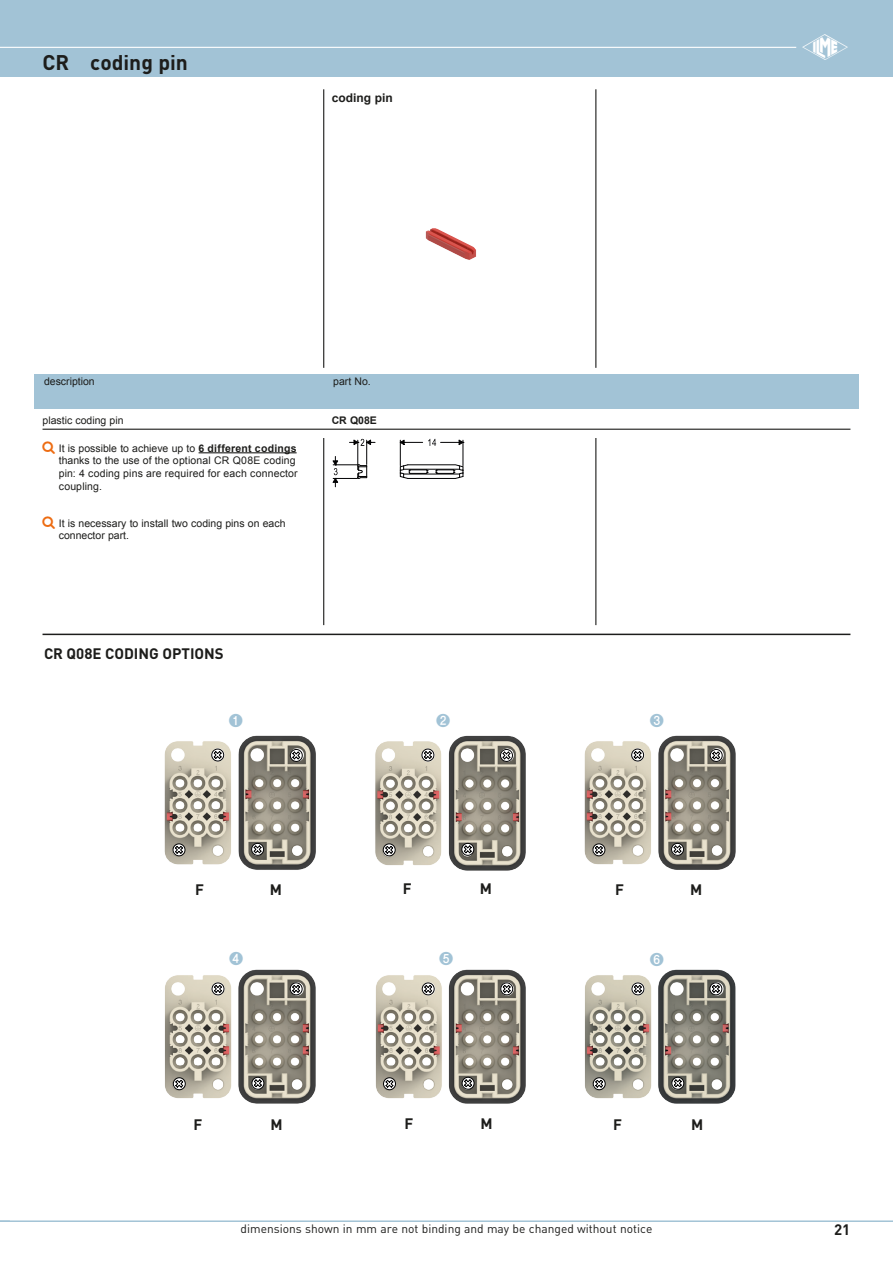
<style>
.page{position:relative;width:893px;height:1263px;background:#fff}
.page>*{position:absolute;margin:0;border:0;box-sizing:border-box;transform-origin:0 0}
.t1{font:36px "Ilme Simboli";color:#fff}
._01_sottotitolo_sezi{font:700 21px "DIN Pro";color:#1d1d1b}
._00_sottotit_assembl{font:700 15px "DIN Pro";color:#1d1d1b}
._00_tabul2{font:700 15px "DIN Pro";color:#1d1d1b}
._00_tabul2-2{font:700 15px "Nanum Gothic";color:#a2c3d6}
._00_punto_elenco{font:700 15px "Nanum Gothic";color:#a2c3d6}
.t2{font:12px "DIN Pro";color:#1d1d1b}
.Normale{font:700 12px "Arial";color:#1d1d1b}
._00_punto_elenco-2{font:10.5px/12.6px "Arial";color:#1d1d1b}
._00_tabul2-3{font:10.5px "Arial";color:#1d1d1b}
._00_filetto_sotto{font:10.5px "Arial";color:#1d1d1b}
._00_filetto_sotto-2{font:700 10.5px "Arial";color:#1d1d1b}
.s1{font-weight:700}
</style>
<div class="page">
<div style="left:0;top:0;width:893px;height:77px;background:#a2c3d6"></div>
<hr style="left:0;top:1220px;width:893px;height:2px;background:#a2c3d6">
<hr style="left:0;top:47px;width:796px;height:1px;background:#fff">
<hr style="left:323px;top:89px;width:1px;height:279px;background:#1d1d1b">
<hr style="left:595px;top:89px;width:1px;height:279px;background:#1d1d1b">
<hr style="left:43px;top:634px;width:807px;height:1px;background:#1d1d1b">
<hr style="left:323px;top:438px;width:1px;height:187px;background:#1d1d1b">
<hr style="left:595px;top:438px;width:1px;height:187px;background:#1d1d1b">
<div style="left:34px;top:374px;width:825px;height:34px;background:#a2c3d6"></div>
<hr style="left:43px;top:429px;width:807px;height:1px;background:#1d1d1b">
<hr style="left:199px;top:452px;width:98px;height:1px;background:#1d1d1b">
<img style="left:425px;top:228px;width:51px;height:32px">
<svg style="left:332px;top:439px;width:43px;height:48px"></svg>
<svg style="left:399px;top:439px;width:65px;height:40px"></svg>
<img style="left:375px;top:735px;width:151px;height:136px">
<img style="left:165px;top:969px;width:151px;height:135px">
<img style="left:164px;top:735px;width:152px;height:135px">
<img style="left:584px;top:735px;width:152px;height:135px">
<img style="left:375px;top:969px;width:151px;height:135px">
<img style="left:585px;top:969px;width:151px;height:135px">
<svg style="left:421px;top:748px;width:14px;height:14px"></svg>
<svg style="left:382px;top:843px;width:14px;height:14px"></svg>
<svg style="left:500px;top:749px;width:13px;height:13px"></svg>
<svg style="left:461px;top:842px;width:14px;height:14px"></svg>
<svg style="left:211px;top:748px;width:13px;height:14px"></svg>
<svg style="left:172px;top:843px;width:14px;height:14px"></svg>
<svg style="left:290px;top:749px;width:13px;height:13px"></svg>
<svg style="left:251px;top:842px;width:13px;height:14px"></svg>
<svg style="left:631px;top:748px;width:13px;height:14px"></svg>
<svg style="left:592px;top:843px;width:14px;height:14px"></svg>
<svg style="left:709px;top:749px;width:14px;height:13px"></svg>
<svg style="left:671px;top:842px;width:13px;height:14px"></svg>
<svg style="left:421px;top:982px;width:14px;height:14px"></svg>
<svg style="left:383px;top:1077px;width:13px;height:13px"></svg>
<svg style="left:500px;top:982px;width:13px;height:14px"></svg>
<svg style="left:461px;top:1076px;width:14px;height:14px"></svg>
<svg style="left:211px;top:982px;width:14px;height:14px"></svg>
<svg style="left:173px;top:1077px;width:13px;height:13px"></svg>
<svg style="left:289px;top:982px;width:14px;height:14px"></svg>
<svg style="left:251px;top:1076px;width:14px;height:14px"></svg>
<svg style="left:631px;top:982px;width:14px;height:14px"></svg>
<svg style="left:592px;top:1077px;width:14px;height:13px"></svg>
<svg style="left:709px;top:982px;width:14px;height:14px"></svg>
<svg style="left:671px;top:1076px;width:14px;height:14px"></svg>
<p class="_01_sottotitolo_sezi" style="left:43px;top:45px;width:147px">CR coding pin</p>
<p class="Normale" style="left:332px;top:90px;width:62px">coding pin</p>
<h1 class="t1" style="left:801px;top:26px;width:50px">i</h1>
<p class="_00_tabul2-3" style="left:44px;top:375px;width:52px">description</p>
<p class="_00_tabul2-3" style="left:333px;top:375px;width:39px">part No.</p>
<p class="_00_filetto_sotto" style="left:43px;top:414px;width:83px">plastic coding pin</p>
<p class="_00_filetto_sotto-2" style="left:332px;top:414px;width:47px">CR Q08E</p>
<p class="_00_punto_elenco-2" style="left:59px;top:442px;width:240px">It is possible to achieve up to <span class="s1">6 different codings </span>thanks to the use of the optional CR Q08E coding pin: 4 coding pins are required for each connector coupling.</p>
<p class="_00_punto_elenco-2" style="left:59px;top:517px;width:228px">It is necessary to install two coding pins on each connector part.</p>
<p class="_00_sottotit_assembl" style="left:44px;top:641px;width:181px">CR Q08E CODING OPTIONS</p>
<p class="_00_tabul2-2" style="left:229px;top:713px;width:16px">❶</p>
<p class="_00_tabul2-2" style="left:650px;top:713px;width:16px">❸</p>
<p class="_00_tabul2-2" style="left:436px;top:713px;width:16px">❷</p>
<p class="_00_tabul2" style="left:403px;top:876px;width:10px">F</p>
<p class="_00_tabul2" style="left:480px;top:876px;width:14px">M</p>
<p class="_00_tabul2" style="left:195px;top:877px;width:10px">F</p>
<p class="_00_tabul2" style="left:270px;top:877px;width:14px">M</p>
<p class="_00_tabul2" style="left:615px;top:877px;width:10px">F</p>
<p class="_00_tabul2" style="left:690px;top:877px;width:14px">M</p>
<p class="_00_tabul2-2" style="left:229px;top:950px;width:16px">❹</p>
<p class="_00_tabul2-2" style="left:439px;top:950px;width:16px">❺</p>
<p class="_00_punto_elenco" style="left:650px;top:952px;width:16px">❻</p>
<p class="_00_tabul2" style="left:194px;top:1112px;width:10px">F</p>
<p class="_00_tabul2" style="left:270px;top:1112px;width:14px">M</p>
<p class="_00_tabul2" style="left:404px;top:1111px;width:10px">F</p>
<p class="_00_tabul2" style="left:480px;top:1111px;width:14px">M</p>
<p class="_00_tabul2" style="left:613px;top:1112px;width:10px">F</p>
<p class="_00_tabul2" style="left:691px;top:1112px;width:14px">M</p>
<p class="t2" style="left:241px;top:1219px;width:413px">dimensions shown in mm are not binding and may be changed without notice</p>
<h3 class="_00_sottotit_assembl" style="left:834px;top:1217px;width:18px">21</h3>
</div>
